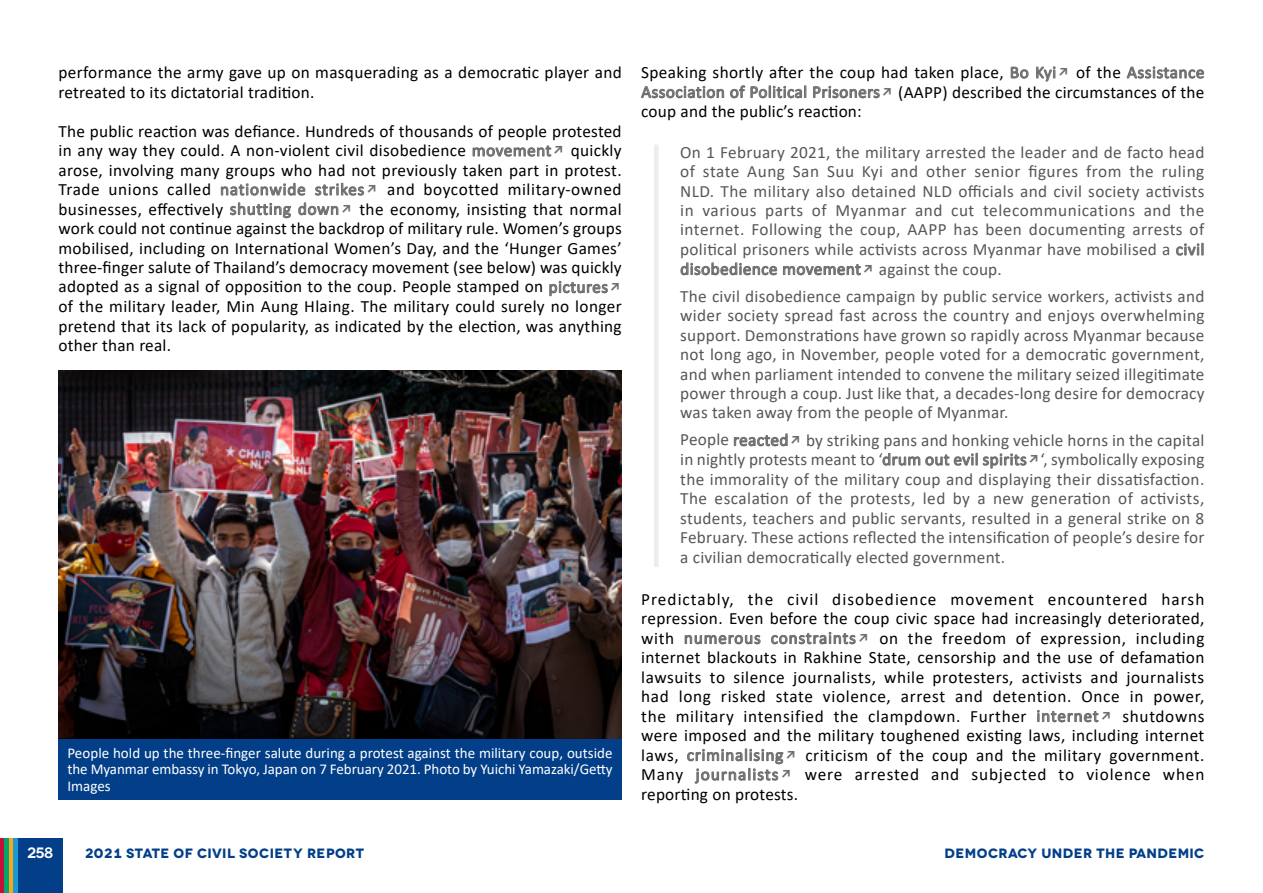
<style>
.page{position:relative;width:1263px;height:893px;background:#fff}
.page>*{position:absolute;margin:0;border:0;box-sizing:border-box;transform-origin:0 0}
.t1{font:17.25px/19.5px "Calibri";letter-spacing:.015em;color:#000;text-align:justify}
.t2{font:17.25px/19.5px "Calibri";letter-spacing:.01em;color:#575756;text-align:justify}
.t3{font:15px/16.5px "Calibri";letter-spacing:-.005em;color:#fff;text-align:justify}
.t4{font:600 15px "Novecentowide";color:#fff}
.t5{font:700 13.5px "Novecentowide";letter-spacing:.03em;color:#033f88}
.s1{color:#706f6f}
.s2{font-family:"Inter";font-weight:700;font-size:13.8px;color:#706f6f}
</style>
<div class="page">
<hr style="left:654px;top:145px;width:4px;height:422px;background:#ededed">
<img style="left:58px;top:371px;width:564px;height:368px">
<div style="left:58px;top:739px;width:564px;height:61px;background:#033f88"></div>
<div style="left:18px;top:839px;width:44px;height:54px;background:#033f88"></div>
<hr style="left:9px;top:838px;width:4px;height:55px;background:#f9a61a">
<div style="left:0;top:838px;width:5px;height:55px;background:#c40f38"></div>
<hr style="left:5px;top:838px;width:4px;height:55px;background:#00a76c">
<div style="left:13px;top:838px;width:5px;height:55px;background:#189ad6"></div>
<p class="t1" style="left:58px;top:62px;width:565px">performance the army gave up on masquerading as a democratic player and retreated to its dictatorial tradition.</p>
<p class="t1" style="left:58px;top:121px;width:565px">The public reaction was defiance. Hundreds of thousands of people protested in any way they could. A non-violent civil disobedience <span class="s1">movement</span><span class="s2">↗</span> quickly arose, involving many groups who had not previously taken part in protest.<br>Trade unions called <span class="s1">nationwide strikes</span><span class="s2">↗</span> and boycotted military-owned businesses, effectively <span class="s1">shutting down</span><span class="s2">↗</span> the economy, insisting that normal work could not continue against the backdrop of military rule. Women’s groups mobilised, including on International Women’s Day, and the ‘Hunger Games’ three-finger salute of Thailand’s democracy movement (see below) was quickly adopted as a signal of opposition to the coup. People stamped on <span class="s1">pictures</span><span class="s2">↗ </span>of the military leader, Min Aung Hlaing. The military could surely no longer pretend that its lack of popularity, as indicated by the election, was anything other than real.</p>
<p class="t3" style="left:68px;top:744px;width:547px">People hold up the three-finger salute during a protest against the military coup, outside the Myanmar embassy in Tokyo, Japan on 7 February 2021. Photo by Yuichi Yamazaki/Getty Images</p>
<p class="t1" style="left:641px;top:62px;width:565px">Speaking shortly after the coup had taken place, <span class="s1">Bo Kyi</span><span class="s2">↗</span> of the <span class="s1">Assistance Association of Political Prisoners</span><span class="s2">↗</span> (AAPP) described the circumstances of the coup and the public’s reaction:</p>
<p class="t2" style="left:680px;top:142px;width:526px">On 1 February 2021, the military arrested the leader and de facto head of state Aung San Suu Kyi and other senior figures from the ruling NLD. The military also detained NLD officials and civil society activists in various parts of Myanmar and cut telecommunications and the internet. Following the coup, AAPP has been documenting arrests of political prisoners while activists across Myanmar have mobilised a <span class="s1">civil disobedience movement</span><span class="s2">↗</span> against the coup.</p>
<p class="t2" style="left:680px;top:286px;width:526px">The civil disobedience campaign by public service workers, activists and wider society spread fast across the country and enjoys overwhelming support. Demonstrations have grown so rapidly across Myanmar because not long ago, in November, people voted for a democratic government, and when parliament intended to convene the military seized illegitimate power through a coup. Just like that, a decades-long desire for democracy was taken away from the people of Myanmar.</p>
<p class="t2" style="left:680px;top:430px;width:526px">People <span class="s1">reacted</span><span class="s2">↗</span> by striking pans and honking vehicle horns in the capital in nightly protests meant to ‘<span class="s1">drum out evil spirits</span><span class="s2">↗</span>‘, symbolically exposing the immorality of the military coup and displaying their dissatisfaction.<br>The escalation of the protests, led by a new generation of activists, students, teachers and public servants, resulted in a general strike on 8<br>February. These actions reflected the intensification of people’s desire for a civilian democratically elected government.</p>
<p class="t1" style="left:641px;top:589px;width:565px">Predictably, the civil disobedience movement encountered harsh repression. Even before the coup civic space had increasingly deteriorated, with <span class="s1">numerous constraints</span><span class="s2">↗</span> on the freedom of expression, including internet blackouts in Rakhine State, censorship and the use of defamation lawsuits to silence journalists, while protesters, activists and journalists had long risked state violence, arrest and detention. Once in power, the military intensified the clampdown. Further <span class="s1">internet</span><span class="s2">↗</span> shutdowns were imposed and the military toughened existing laws, including internet laws, <span class="s1">criminalising</span><span class="s2">↗</span> criticism of the coup and the military government.<br>Many <span class="s1">journalists</span><span class="s2">↗</span> were arrested and subjected to violence when reporting on protests.</p>
<p class="t4" style="left:27px;top:844px;width:28px">258</p>
<p class="t5" style="left:85px;top:845px;width:280px">2021 STATE OF CIVIL SOCIETY REPORT</p>
<p class="t5" style="left:945px;top:845px;width:261px">DEMOCRACY UNDER THE PANDEMIC</p>
</div>
